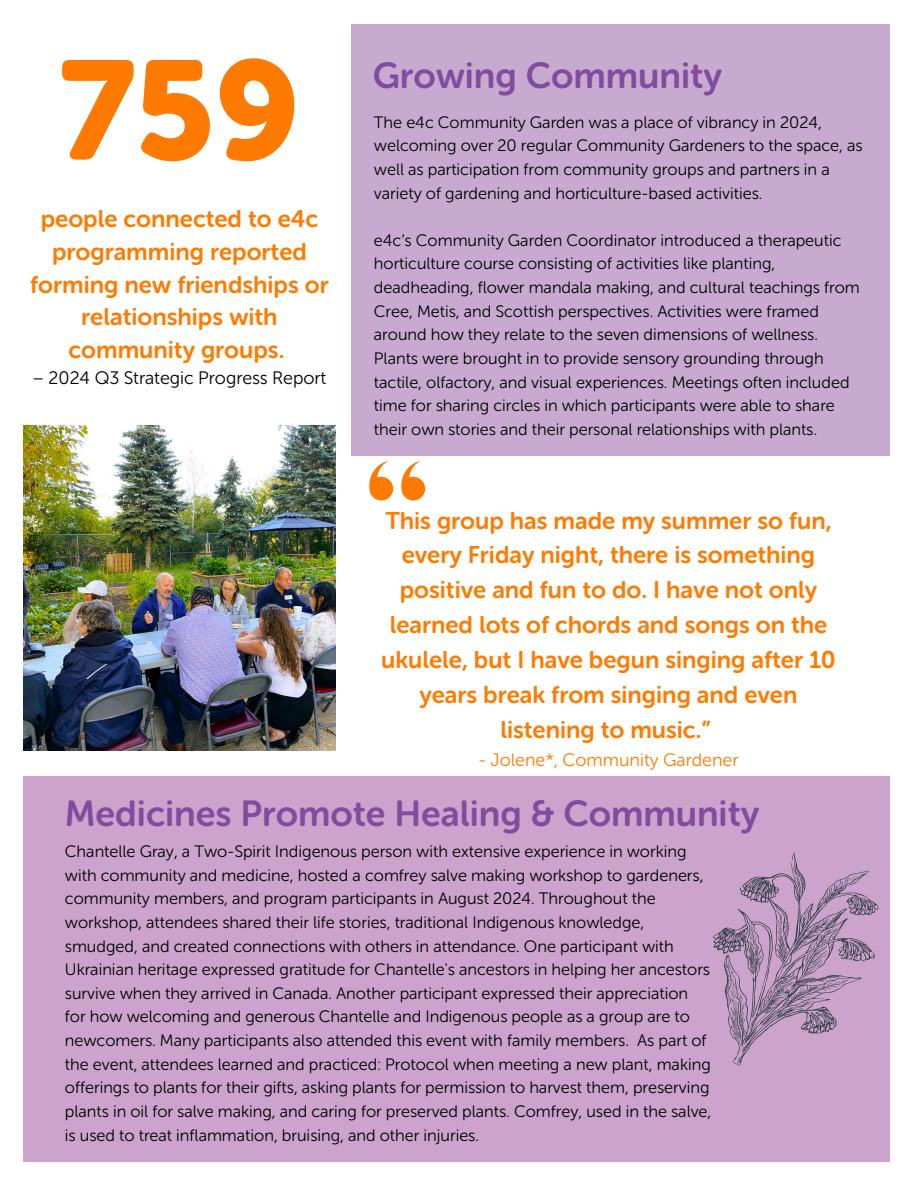
<style>
.page{position:relative;width:918px;height:1188px;background:#fff}
.page>*{position:absolute;margin:0;border:0;box-sizing:border-box;transform-origin:0 0}
.t1{font:139.35px "Museo Sans Rounded 900";color:#ff7a00}
.t2{font:36px "Museo Sans Rounded 700";color:#804c9e}
.t3{font:24px/34.8px "Museo Sans Rounded 700";color:#ff7a00;text-align:center}
.t4{font:18px "Museo Sans Rounded 300";color:#000}
.t5{font:18px "Museo Sans Rounded 300";color:#ff7a00}
.t6{font:16.5px/23.7px "Museo Sans Rounded 300";color:#000001}
</style>
<div class="page">
<img style="left:23px;top:425px;width:313px;height:325px">
<svg style="left:369px;top:461px;width:24px;height:39px"></svg>
<svg style="left:401px;top:461px;width:24px;height:39px"></svg>
<div style="left:23px;top:776px;width:867px;height:385px;background:#cba3cc"></div>
<div style="left:352px;top:24px;width:538px;height:432px;background:#c8aad1"></div>
<svg style="left:713px;top:852px;width:166px;height:213px"></svg>
<h2 class="t1" style="left:59px;top:29px;width:242px">759</h2>
<p class="t3" style="left:30px;top:203px;width:300px;line-height:32.7px">people connected to e4c programming reported forming new friendships or relationships with community groups.</p>
<p class="t4" style="left:33px;top:367px;width:295px">– 2024 Q3 Strategic Progress Report</p>
<p class="t2" style="left:373px;top:54px;width:351px">Growing Community</p>
<h3 class="t6" style="left:374px;top:110px;width:490px">The e4c Community Garden was a place of vibrancy in 2024, welcoming over 20 regular Community Gardeners to the space, as well as participation from community groups and partners in a variety of gardening and horticulture-based activities.</h3>
<p class="t6" style="left:374px;top:228px;width:487px">e4c’s Community Garden Coordinator introduced a therapeutic horticulture course consisting of activities like planting, deadheading, flower mandala making, and cultural teachings from Cree, Metis, and Scottish perspectives. Activities were framed around how they relate to the seven dimensions of wellness.<br>Plants were brought in to provide sensory grounding through tactile, olfactory, and visual experiences. Meetings often included time for sharing circles in which participants were able to share their own stories and their personal relationships with plants.</p>
<p class="t3" style="left:381px;top:503px;width:456px">This group has made my summer so fun, every Friday night, there is something positive and fun to do. I have not only learned lots of chords and songs on the ukulele, but I have begun singing after 10 years break from singing and even listening to music.”</p>
<p class="t5" style="left:479px;top:749px;width:261px">- Jolene*, Community Gardener</p>
<h2 class="t2" style="left:65px;top:792px;width:696px">Medicines Promote Healing &amp; Community</h2>
<h3 class="t6" style="left:65px;top:840px;width:648px">Chantelle Gray, a Two-Spirit Indigenous person with extensive experience in working with community and medicine, hosted a comfrey salve making workshop to gardeners, community members, and program participants in August 2024. Throughout the workshop, attendees shared their life stories, traditional Indigenous knowledge, smudged, and created connections with others in attendance. One participant with Ukrainian heritage expressed gratitude for Chantelle's ancestors in helping her ancestors survive when they arrived in Canada. Another participant expressed their appreciation for how welcoming and generous Chantelle and Indigenous people as a group are to newcomers. Many participants also attended this event with family members. As part of the event, attendees learned and practiced: Protocol when meeting a new plant, making offerings to plants for their gifts, asking plants for permission to harvest them, preserving plants in oil for salve making, and caring for preserved plants. Comfrey, used in the salve, is used to treat inflammation, bruising, and other injuries.</h3>
</div>
